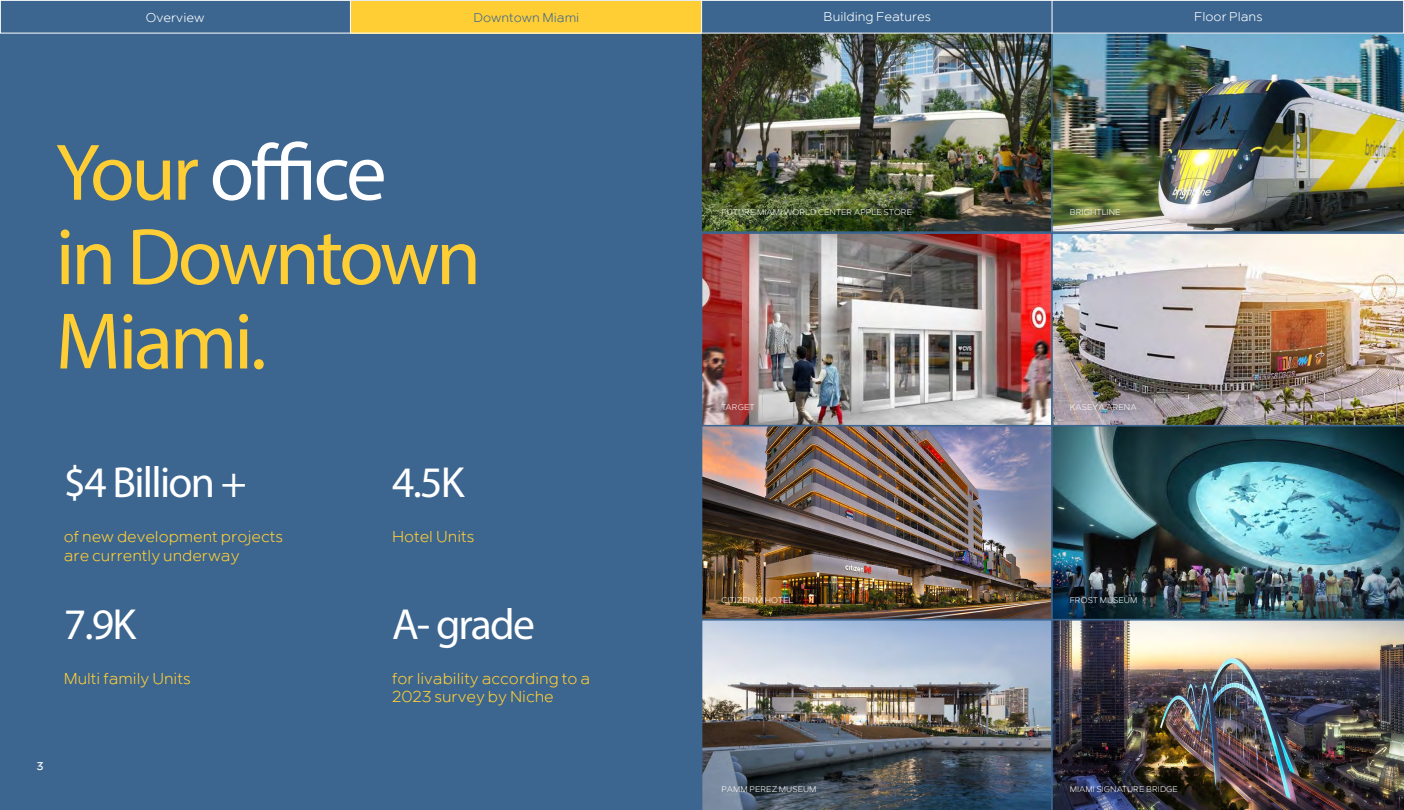
<style>
.page{position:relative;width:1404px;height:810px;background:#3c6690}
.page>*{position:absolute;margin:0;border:0;box-sizing:border-box;transform-origin:0 0}
.t1{font:80.93px/84.4px "Myriad Pro";letter-spacing:-.04em;color:#ffce35}
.t2{font:43.72px "Myriad Pro";letter-spacing:-.04em;color:#fff}
.t3{font:300 15.75px/18.9px "Shvo";color:#ffce35}
.t4{font:300 12.75px "Shvo";color:#fff}
.t5{font:300 12.75px "Shvo";color:#3c6690}
.t6{font:700 11.25px "Shvo";color:#fff}
.t7{font:300 8.25px "Shvo";color:#fff}
.s1{color:#fff}
</style>
<div class="page">
<img style="left:703px;top:35px;width:347px;height:582px">
<div style="left:700px;top:32px;width:353px;height:201px;border:2px solid #3c6690"></div>
<img style="left:1051px;top:33px;width:353px;height:199px">
<div style="left:352px;top:1px;width:349px;height:32px;background:#ffce35"></div>
<div style="left:0;top:0;width:1404px;height:33px;border:1px solid #fff"></div>
<hr style="left:350px;top:0;width:1px;height:33px;background:#fff">
<hr style="left:701px;top:0;width:1px;height:33px;background:#fff">
<hr style="left:1052px;top:0;width:1px;height:33px;background:#fff">
<div style="left:701px;top:232px;width:352px;height:194px;border:2px solid #3c6690"></div>
<img style="left:702px;top:620px;width:349px;height:190px">
<div style="left:701px;top:425px;width:352px;height:195px;border:2px solid #3c6690"></div>
<img style="left:1051px;top:232px;width:353px;height:193px">
<img style="left:1051px;top:620px;width:353px;height:190px">
<img style="left:1051px;top:425px;width:353px;height:195px">
<h3 class="t4" style="left:146px;top:10px;width:60px">Overview</h3>
<h3 class="t5" style="left:473px;top:10px;width:108px">Downtown Miami</h3>
<h3 class="t4" style="left:823px;top:9px;width:109px">Building Features</h3>
<h3 class="t4" style="left:1194px;top:9px;width:70px">Floor Plans</h3>
<h1 class="t1" style="left:56px;top:129px;width:427px">Your <span class="s1">office<br></span>in Downtown<br>Miami.</h1>
<h2 class="t2" style="left:64px;top:456px;width:185px">$4 Billion +</h2>
<h3 class="t3" style="left:64px;top:527px;width:221px">of new development projects are currently underway</h3>
<h2 class="t2" style="left:64px;top:597px;width:74px">7.9K</h2>
<h3 class="t3" style="left:64px;top:669px;width:128px">Multi family Units</h3>
<h3 class="t6" style="left:36px;top:759px;width:9px">3</h3>
<h2 class="t2" style="left:392px;top:456px;width:74px">4.5K</h2>
<h3 class="t3" style="left:392px;top:527px;width:84px">Hotel Units</h3>
<h2 class="t2" style="left:392px;top:597px;width:144px">A- grade</h2>
<h3 class="t3" style="left:392px;top:669px;width:200px">for livability according to a<br>2023 survey by Niche</h3>
<p class="t7" style="left:721px;top:207px;width:192px">FUTURE MIAMI WORLD CENTER APPLE STORE</p>
<p class="t7" style="left:721px;top:402px;width:35px">TARGET</p>
<p class="t7" style="left:721px;top:595px;width:74px">CITIZEN M HOTEL</p>
<p class="t7" style="left:721px;top:785px;width:97px">PAMM PEREZ MUSEUM</p>
<p class="t7" style="left:1070px;top:207px;width:52px">BRIGHTLINE</p>
<p class="t7" style="left:1070px;top:402px;width:68px">KASEYA ARENA</p>
<p class="t7" style="left:1070px;top:595px;width:69px">FROST MUSEUM</p>
<p class="t7" style="left:1070px;top:785px;width:110px">MIAMI SIGNATURE BRIDGE</p>
</div>
